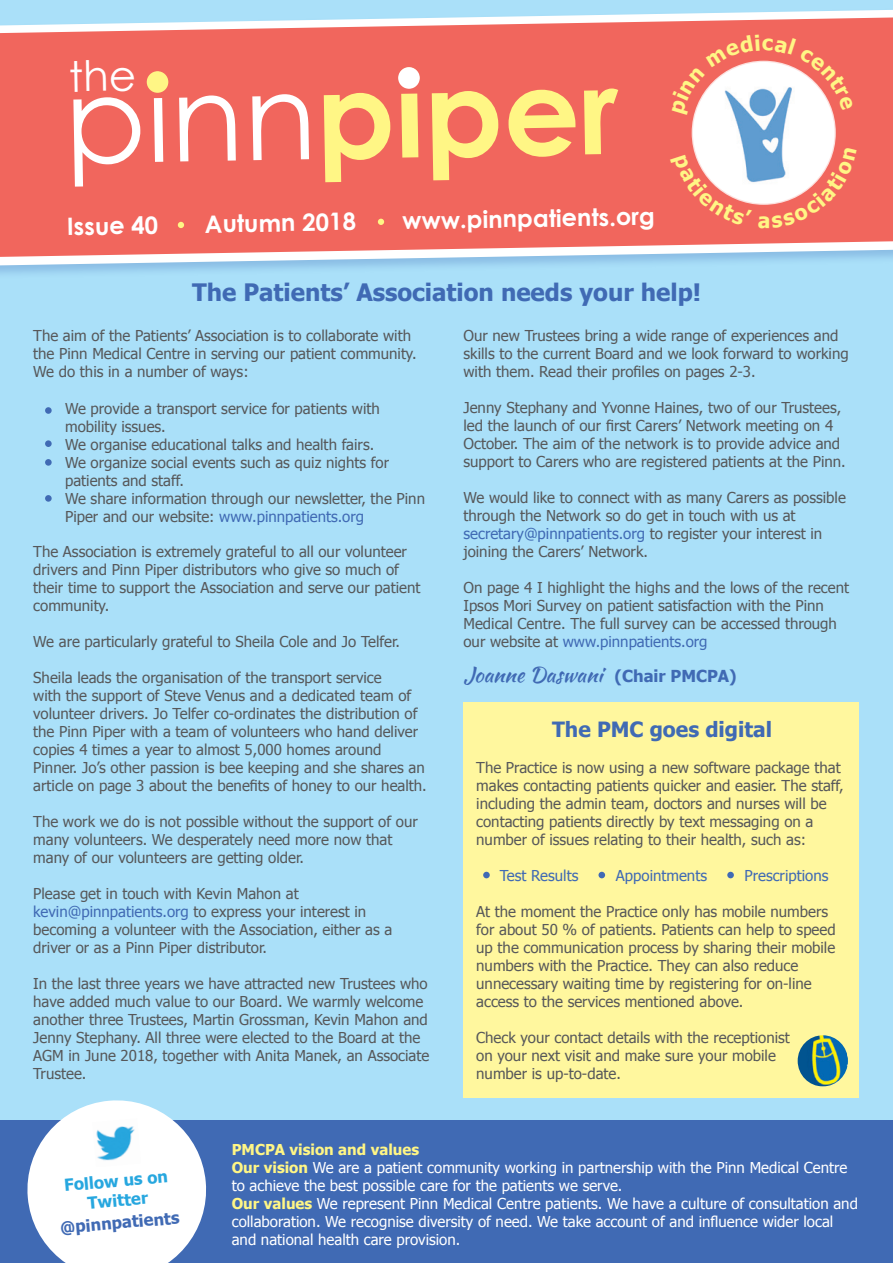
<style>
.page{position:relative;width:893px;height:1263px;background:#aae0f9}
.page>*{position:absolute;margin:0;border:0;box-sizing:border-box;transform-origin:0 0}
.t1{font:700 120px "Century Gothic";color:#fff685}
.t2{font:700 24px "Tahoma";color:#406ab4}
.t3{font:700 24px "Century Gothic";color:#fff}
.t4{font:21px "Kaushan Script";color:#406ab4}
.t5{font:700 21px "Tahoma";color:#406ab4}
.t6{font:700 16.5px "Tahoma";color:#27a7df}
.t7{font:700 16.5px "Tahoma";color:#406ab4}
.t8{font:15px/18px "Tahoma";color:#57585a}
.t9{font:15px/18px "Tahoma";color:#fff}
.t10{font:15px "Tahoma";color:#406ab4}
.t11{font:700 15px "Tahoma";color:#fff685}
.s1{font-weight:400;color:#fff}
.s2{color:#406ab4}
.s3{font-family:"Tahoma";font-weight:700;font-size:16.5px}
.s4{font-weight:700;color:#fff685}
</style>
<div class="page">
<div style="left:463px;top:703px;width:396px;height:395px;background:#fff79e"></div>
<div style="left:0;top:1121px;width:893px;height:142px;background:#406ab4"></div>
<div style="left:0;top:7px;width:893px;height:273px;background:#406ab4;opacity:.3"></div>
<svg style="left:0;top:9px;width:893px;height:257px"></svg>
<svg style="left:0;top:17px;width:893px;height:241px;background:#f0726a"></svg>
<svg style="left:178px;top:222px;width:6px;height:6px"></svg>
<svg style="left:378px;top:219px;width:6px;height:6px"></svg>
<div style="left:147px;top:71px;width:21px;height:22px;background:#fff685;border-radius:50%"></div>
<div style="left:398px;top:67px;width:22px;height:22px;background:#fff;border-radius:50%"></div>
<div style="left:693px;top:62px;width:141px;height:141px;background:#fff;border-radius:50%"></div>
<img style="left:734px;top:115px;width:53px;height:68px">
<svg style="left:23px;top:1100px;width:187px;height:163px"></svg>
<img style="left:92px;top:1118px;width:49px;height:49px">
<div style="left:45px;top:407px;width:7px;height:7px;background:#406ab4;border-radius:50%"></div>
<div style="left:45px;top:440px;width:7px;height:7px;background:#406ab4;border-radius:50%"></div>
<div style="left:45px;top:459px;width:7px;height:7px;background:#406ab4;border-radius:50%"></div>
<div style="left:45px;top:495px;width:7px;height:7px;background:#406ab4;border-radius:50%"></div>
<img style="left:798px;top:1035px;width:50px;height:51px;border-radius:25px">
<div style="left:483px;top:872px;width:7px;height:6px;background:#406ab4;border-radius:50%"></div>
<div style="left:598px;top:872px;width:7px;height:6px;background:#406ab4;border-radius:50%"></div>
<div style="left:727px;top:872px;width:7px;height:6px;background:#406ab4;border-radius:50%"></div>
<svg style="left:671px;top:34px;width:183px;height:81px"></svg>
<svg style="left:670px;top:155px;width:82px;height:70px"></svg>
<svg style="left:758px;top:148px;width:99px;height:80px"></svg>
<div style="left:71px;top:60px;width:63px;height:32px;background:#f1665d"></div>
<p class="t1" style="left:63px;top:44px;width:555px;rotate:-1deg"><span class="s1">pinn</span>piper</p>
<p class="t3" style="left:67px;top:211px;width:93px;rotate:-1deg">Issue 40</p>
<p class="t3" style="left:204px;top:209px;width:153px;rotate:-1deg">Autumn 2018</p>
<p class="t3" style="left:402px;top:205px;width:254px;rotate:-1deg">www.pinnpatients.org</p>
<p class="t2" style="left:192px;top:275px;width:510px">The Patients’ Association needs your help!</p>
<p class="t8" style="left:33px;top:326px;width:385px">The aim of the Patients’ Association is to collaborate with the Pinn Medical Centre in serving our patient community.</p>
<p class="t8" style="left:33px;top:362px;width:217px">We do this in a number of ways:</p>
<p class="t8" style="left:463px;top:326px;width:387px">Our new Trustees bring a wide range of experiences and skills to the current Board and we look forward to working with them. Read their profiles on pages 2-3.</p>
<p class="t8" style="left:463px;top:398px;width:384px">Jenny Stephany and Yvonne Haines, two of our Trustees, led the launch of our first Carers’ Network meeting on 4<br>October. The aim of the network is to provide advice and support to Carers who are registered patients at the Pinn.</p>
<p class="t8" style="left:463px;top:488px;width:384px">We would like to connect with as many Carers as possible through the Network so do get in touch with us at <span class="s2">secretary@pinnpatients.org</span> to register your interest in joining the Carers’ Network.</p>
<p class="t8" style="left:463px;top:578px;width:387px">On page 4 I highlight the highs and the lows of the recent Ipsos Mori Survey on patient satisfaction with the Pinn Medical Centre. The full survey can be accessed through our website at <span class="s2">www.pinnpatients.org</span></p>
<p class="t8" style="left:65px;top:399px;width:316px">We provide a transport service for patients with mobility issues.</p>
<p class="t8" style="left:65px;top:435px;width:311px">We organise educational talks and health fairs.</p>
<p class="t8" style="left:65px;top:453px;width:325px">We organize social events such as quiz nights for patients and staff.</p>
<p class="t8" style="left:65px;top:489px;width:361px">We share information through our newsletter, the Pinn<br>Piper and our website: <span class="s2">www.pinnpatients.org</span></p>
<p class="t8" style="left:33px;top:542px;width:389px">The Association is extremely grateful to all our volunteer drivers and Pinn Piper distributors who give so much of their time to support the Association and serve our patient community.</p>
<p class="t8" style="left:33px;top:632px;width:368px">We are particularly grateful to Sheila Cole and Jo Telfer.</p>
<p class="t8" style="left:33px;top:668px;width:395px">Sheila leads the organisation of the transport service<br>with the support of Steve Venus and a dedicated team of volunteer drivers. Jo Telfer co-ordinates the distribution of the Pinn Piper with a team of volunteers who hand deliver copies 4 times a year to almost 5,000 homes around Pinner. Jo’s other passion is bee keeping and she shares an article on page 3 about the benefits of honey to our health.</p>
<p class="t8" style="left:33px;top:812px;width:386px">The work we do is not possible without the support of our many volunteers. We desperately need more now that many of our volunteers are getting older.</p>
<p class="t8" style="left:33px;top:884px;width:267px">Please get in touch with Kevin Mahon at</p>
<p class="t8" style="left:33px;top:902px;width:361px"><span class="s2">kevin@pinnpatients.org</span> to express your interest in becoming a volunteer with the Association, either as a driver or as a Pinn Piper distributor.</p>
<p class="t8" style="left:33px;top:974px;width:398px">In the last three years we have attracted new Trustees who have added much value to our Board. We warmly welcome another three Trustees, Martin Grossman, Kevin Mahon and Jenny Stephany. All three were elected to the Board at the AGM in June 2018, together with Anita Manek, an Associate Trustee.</p>
<p class="t4" style="left:464px;top:659px;width:275px">Joanne Daswani <span class="s3">(Chair PMCPA)</span></p>
<p class="t5" style="left:552px;top:714px;width:221px">The PMC goes digital</p>
<p class="t8" style="left:476px;top:757px;width:369px">The Practice is now using a new software package that makes contacting patients quicker and easier. The staff, including the admin team, doctors and nurses will be contacting patients directly by text messaging on a number of issues relating to their health, such as:</p>
<p class="t10" style="left:500px;top:865px;width:80px">Test Results</p>
<p class="t10" style="left:616px;top:865px;width:93px">Appointments</p>
<p class="t10" style="left:745px;top:865px;width:85px">Prescriptions</p>
<p class="t8" style="left:476px;top:901px;width:361px">At the moment the Practice only has mobile numbers for about 50 % of patients. Patients can help to speed up the communication process by sharing their mobile numbers with the Practice. They can also reduce unnecessary waiting time by registering for on-line access to the services mentioned above.</p>
<p class="t8" style="left:476px;top:1027px;width:315px">Check your contact details with the receptionist</p>
<p class="t8" style="left:476px;top:1045px;width:301px">on your next visit and make sure your mobile</p>
<p class="t8" style="left:476px;top:1063px;width:146px">number is up-to-date.</p>
<p class="t6" style="left:63px;top:1174px;width:106px;rotate:-5deg">Follow us on</p>
<p class="t6" style="left:87px;top:1191px;width:62px;rotate:-5deg">Twitter</p>
<p class="t7" style="left:59px;top:1216px;width:121px;rotate:-5deg">@pinnpatients</p>
<p class="t11" style="left:232px;top:1139px;width:189px">PMCPA vision and values</p>
<p class="t9" style="left:232px;top:1158px;width:617px"><span class="s4">Our vision</span> We are a patient community working in partnership with the Pinn Medical Centre to achieve the best possible care for the patients we serve.</p>
<p class="t9" style="left:232px;top:1194px;width:628px"><span class="s4">Our values</span> We represent Pinn Medical Centre patients. We have a culture of consultation and collaboration. We recognise diversity of need. We take account of and influence wider local and national health care provision.</p>
</div>
